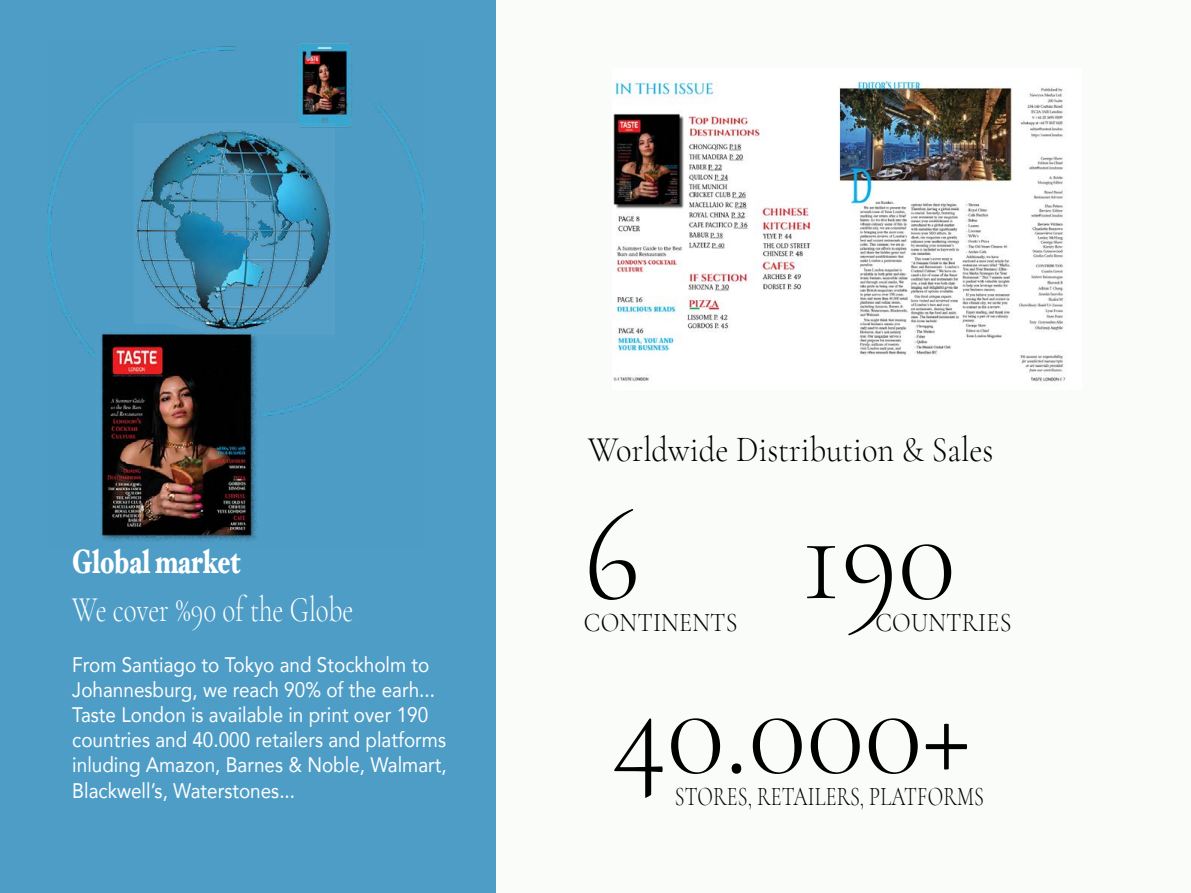
<style>
.page{position:relative;width:1191px;height:893px;background:#fff}
.page>*{position:absolute;margin:0;border:0;box-sizing:border-box;transform-origin:0 0}
.t1{font:300 135px "Cormorant Garamond";color:#000;scale:.9 1}
.t2{font:300 36px "Cormorant Garamond";color:#000;scale:.9 1}
.t3{font:300 36px "Cormorant Garamond";color:#fff;scale:.75 1}
.t4{font:900 33.75px "Hoefler Text";color:#fff;scale:.72 1}
.t5{font:300 27px "Cormorant Garamond";letter-spacing:.01em;color:#000;scale:.75 1}
.t6{font:300 27px "Cormorant Garamond";letter-spacing:.01em;color:#000;scale:.9 1}
.t7{font:21px/25.2px "Avenir";color:#fff;scale:.9 1}
</style>
<div class="page">
<div style="left:0;top:0;width:498px;height:893px;background:#4e9dc7"></div>
<div style="left:496px;top:0;width:695px;height:893px;background:#fafcfa"></div>
<img style="left:47px;top:43px;width:378px;height:499px">
<img style="left:613px;top:80px;width:453px;height:302px">
<h3 class="t4" style="left:72px;top:542px;width:236px">Global market</h3>
<h2 class="t3" style="left:72px;top:588px;width:376px">We cover %90 of the Globe</h2>
<p class="t7" style="left:72px;top:651px;width:417px">From Santiago to Tokyo and Stockholm to Johannesburg, we reach 90% of the earh...<br>Taste London is available in print over 190 countries and 40.000 retailers and platforms inluding Amazon, Barnes &amp; Noble, Walmart, Blackwell’s, Waterstones...</p>
<h2 class="t2" style="left:588px;top:428px;width:452px">Worldwide Distribution &amp; Sales</h2>
<h1 class="t1" style="left:583px;top:473px;width:64px">6</h1>
<p class="t6" style="left:584px;top:606px;width:172px">CONTINENTS</p>
<h1 class="t1" style="left:801px;top:473px;width:173px">190</h1>
<p class="t6" style="left:875px;top:606px;width:153px">COUNTRIES</p>
<h1 class="t1" style="left:612px;top:647px;width:400px">40.000+</h1>
<p class="t5" style="left:674px;top:780px;width:414px">STORES, RETAILERS, PLATFORMS</p>
</div>
